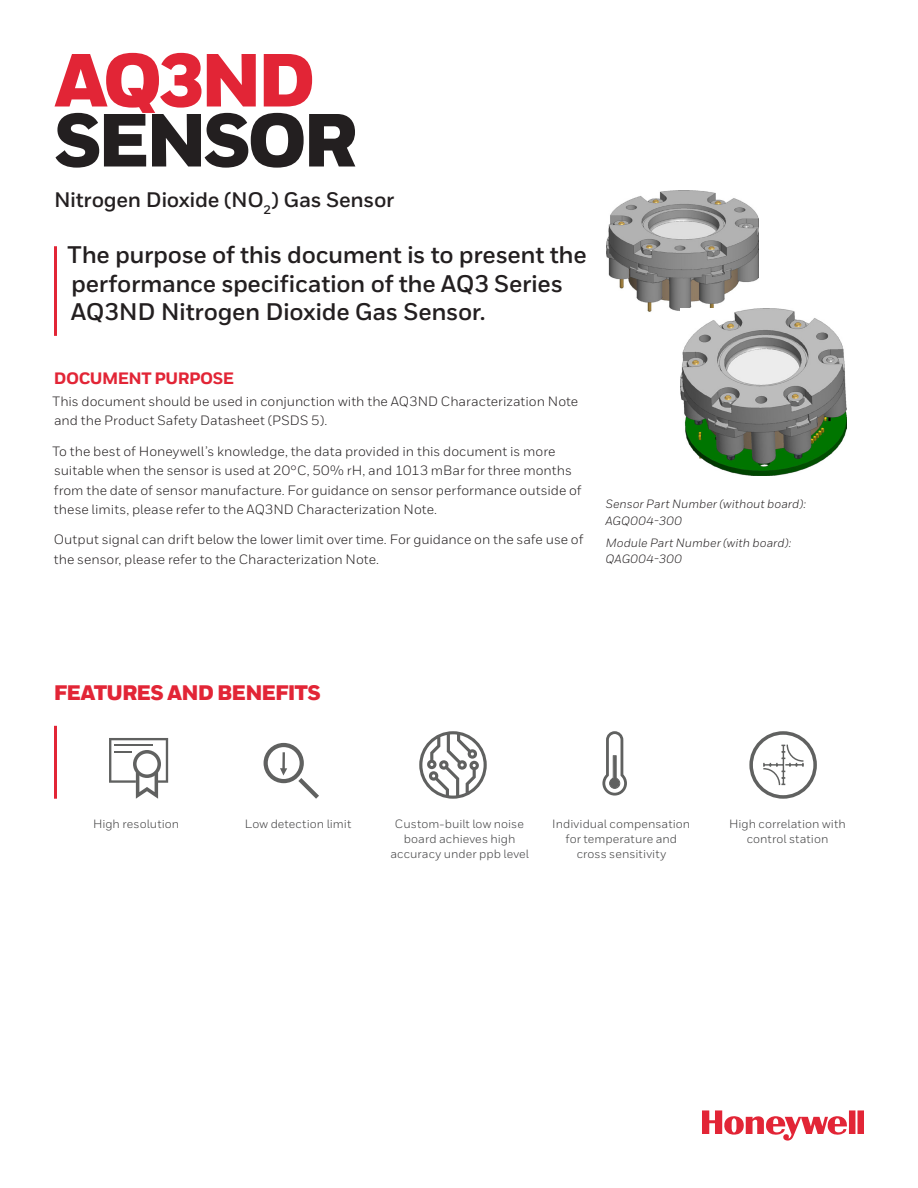
<style>
.page{position:relative;width:918px;height:1188px;background:#fff}
.page>*{position:absolute;margin:0;border:0;box-sizing:border-box;transform-origin:0 0}
.Title_50_40__T{font:900 75px/60px "Honeywell Sans";letter-spacing:-.055em;color:#231f20}
.Intro_Body{font:700 24px/28.5px "Honeywell Sans";letter-spacing:-.015em;color:#231f20}
.Subtitle__indent_for{font:700 21px "Honeywell Sans";letter-spacing:-.015em;color:#231f20}
.Datasheet__Feature_H{font:900 21px "Honeywell Sans";letter-spacing:-.04em;color:#e22536}
.Heading_2__11_12{font:800 16.5px "Honeywell Sans";letter-spacing:-.03em;color:#e22536}
.Body__9_13_pt{font:13.5px/19.5px "Honeywell Sans";color:#231f20}
.Body__9_14_pt{font:12px/15px "Honeywell Sans";letter-spacing:.005em;color:#3e3e3f;text-align:center}
.Caption__8_11{font:italic 12px/16.5px "Honeywell Sans";letter-spacing:.005em;color:#231f20}
.s1{color:#e22536}
</style>
<div class="page">
<svg style="left:702px;top:1110px;width:162px;height:31px"></svg>
<hr style="left:54px;top:726px;width:3px;height:73px;background:#e22536">
<svg style="left:109px;top:738px;width:59px;height:61px"></svg>
<svg style="left:264px;top:743px;width:55px;height:56px"></svg>
<svg style="left:419px;top:731px;width:68px;height:68px"></svg>
<svg style="left:602px;top:731px;width:25px;height:65px"></svg>
<div style="left:749px;top:731px;width:68px;height:68px;border:4px solid #606160;border-radius:50%"></div>
<svg style="left:762px;top:743px;width:43px;height:44px"></svg>
<hr style="left:54px;top:246px;width:3px;height:90px;background:#e22536">
<img style="left:606px;top:190px;width:152px;height:122px">
<img style="left:681px;top:309px;width:165px;height:167px">
<p class="Title_50_40__T" style="left:54px;top:54px;width:305px"><span class="s1">AQ3ND<br></span>SENSOR</p>
<p class="Subtitle__indent_for" style="left:54px;top:187px;width:342px">Nitrogen Dioxide (NO<sub>2</sub>) Gas Sensor</p>
<p class="Intro_Body" style="left:68px;top:241px;width:521px">The purpose of this document is to present the performance specification of the AQ3 Series<br>AQ3ND Nitrogen Dioxide Gas Sensor.</p>
<p class="Heading_2__11_12" style="left:54px;top:368px;width:182px">DOCUMENT PURPOSE</p>
<p class="Body__9_13_pt" style="left:52px;top:391px;width:527px">This document should be used in conjunction with the AQ3ND Characterization Note and the Product Safety Datasheet (PSDS 5).</p>
<p class="Body__9_13_pt" style="left:52px;top:441px;width:531px">To the best of Honeywell’s knowledge, the data provided in this document is more suitable when the sensor is used at 20°C, 50% rH, and 1013 mBar for three months from the date of sensor manufacture. For guidance on sensor performance outside of these limits, please refer to the AQ3ND Characterization Note.</p>
<p class="Body__9_13_pt" style="left:54px;top:530px;width:531px">Output signal can drift below the lower limit over time. For guidance on the safe use of the sensor, please refer to the Characterization Note.</p>
<p class="Caption__8_11" style="left:605px;top:496px;width:202px">Sensor Part Number (without board):<br>AGQ004-300</p>
<p class="Caption__8_11" style="left:606px;top:534px;width:187px">Module Part Number (with board):<br>QAG004-300</p>
<p class="Datasheet__Feature_H" style="left:54px;top:680px;width:269px">FEATURES AND BENEFITS</p>
<p class="Body__9_14_pt" style="left:93px;top:817px;width:88px">High resolution</p>
<p class="Body__9_14_pt" style="left:245px;top:817px;width:108px">Low detection limit</p>
<p class="Body__9_14_pt" style="left:390px;top:817px;width:140px">Custom-built low noise board achieves high accuracy under ppb level</p>
<p class="Body__9_14_pt" style="left:552px;top:817px;width:139px">Individual compensation for temperature and cross sensitivity</p>
<p class="Body__9_14_pt" style="left:729px;top:817px;width:118px">High correlation with control station</p>
</div>
